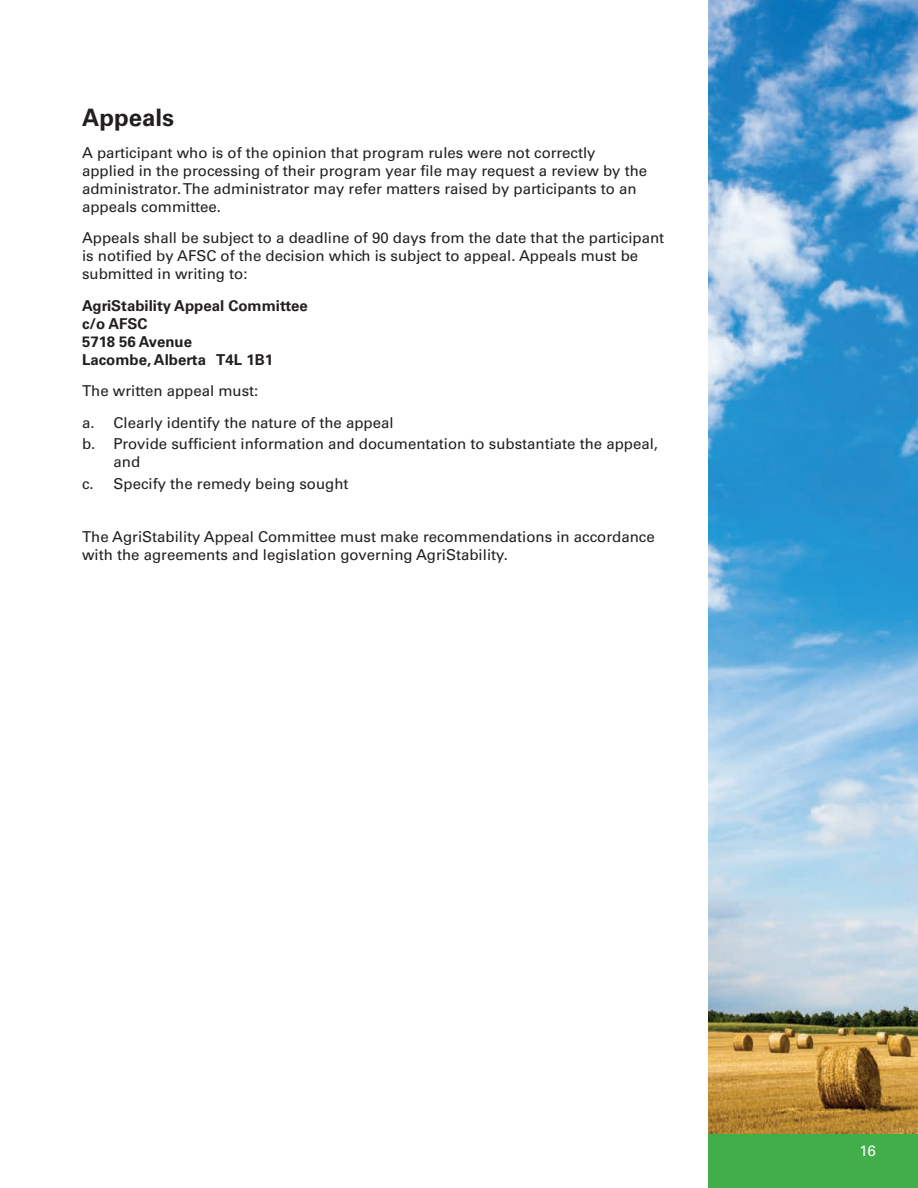
<style>
.page{position:relative;width:918px;height:1188px;background:#fff}
.page>*{position:absolute;margin:0;border:0;box-sizing:border-box;transform-origin:0 0}
.Heading_1{font:700 24px "Univers";color:#231f20}
.Body{font:15px/18px "Univers";color:#231f20}
.Body-2{font:700 15px/18px "Univers";color:#231f20}
.t1{font:15px "Univers";color:#fff}
</style>
<div class="page">
<img style="left:709px;top:0;width:209px;height:1134px">
<div style="left:709px;top:1134px;width:209px;height:54px;background:#40ae49"></div>
<p class="Heading_1" style="left:82px;top:104px;width:94px">Appeals</p>
<p class="Body" style="left:82px;top:143px;width:567px">A participant who is of the opinion that program rules were not correctly applied in the processing of their program year file may request a review by the administrator. The administrator may refer matters raised by participants to an appeals committee.</p>
<p class="Body" style="left:82px;top:229px;width:584px">Appeals shall be subject to a deadline of 90 days from the date that the participant is notified by AFSC of the decision which is subject to appeal. Appeals must be submitted in writing to:</p>
<p class="Body-2" style="left:82px;top:296px;width:227px">AgriStability Appeal Committee c/o AFSC<br>5718 56 Avenue<br>Lacombe, Alberta T4L 1B1</p>
<p class="Body" style="left:82px;top:382px;width:178px">The written appeal must:</p>
<p class="Body" style="left:82px;top:413px;width:313px">a. Clearly identify the nature of the appeal</p>
<p class="Body" style="left:114px;top:435px;width:546px;text-indent:-32px">b. Provide sufficient information and documentation to substantiate the appeal, and</p>
<p class="Body" style="left:82px;top:474px;width:268px">c. Specify the remedy being sought</p>
<p class="Body" style="left:82px;top:527px;width:574px">The AgriStability Appeal Committee must make recommendations in accordance with the agreements and legislation governing AgriStability.</p>
<p class="t1" style="left:860px;top:1142px;width:18px">16</p>
</div>
